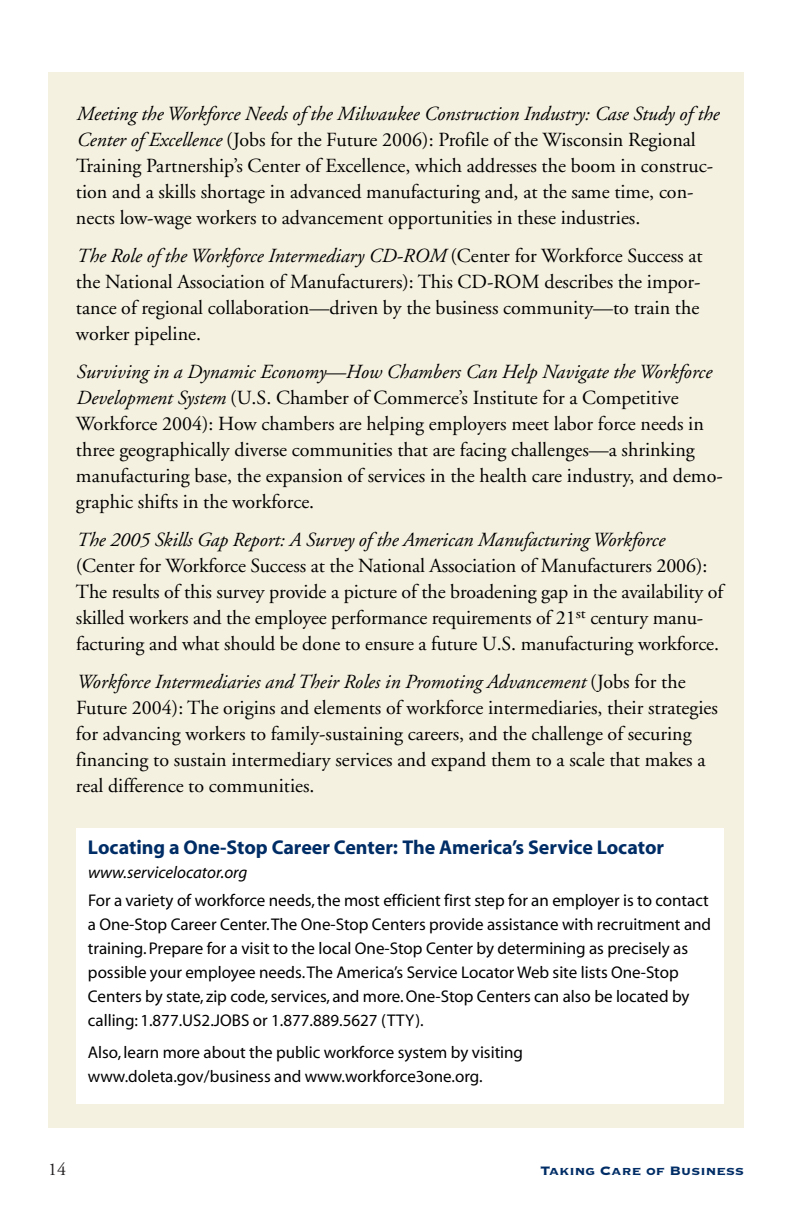
<style>
.page{position:relative;width:792px;height:1224px;background:#fff}
.page>*{position:absolute;margin:0;border:0;box-sizing:border-box;transform-origin:0 0}
.t1{font:20px/26px "Adobe Garamond";color:#000}
.t2{font:italic 20px "Adobe Garamond";letter-spacing:-.005em;color:#000}
.t3{font:700 20px "Myriad";color:#002d66}
.t4{font:18px "Adobe Garamond";color:#231f20}
.t5{font:17px/24px "Myriad";color:#000}
.t6{font:italic 17px "Myriad";color:#000}
.t7{font:16px "Copperplate Thirty Three BC";color:#002d66}
.s1{font-style:italic}
</style>
<div class="page">
<div style="left:48px;top:72px;width:696px;height:1056px;background:#f5f1e0"></div>
<div style="left:76px;top:829px;width:648px;height:275px;background:#fff"></div>
<p class="t1" style="left:76px;top:103px;width:644px"><span class="s1">Meeting the Workforce Needs of the Milwaukee Construction Industry: Case Study of the Center of Excellence</span> (Jobs for the Future 2006): Profile of the Wisconsin Regional Training Partnership’s Center of Excellence, which addresses the boom in construc&shy;tion and a skills shortage in advanced manufacturing and, at the same time, con&shy;nects low-wage workers to advancement opportunities in these industries.</p>
<p class="t1" style="left:76px;top:245px;width:628px"><span class="s1">The Role of the Workforce Intermediary CD-ROM</span> (Center for Workforce Success at the National Association of Manufacturers): This CD-ROM describes the impor&shy;tance of regional collaboration—driven by the business community—to train the worker pipeline.</p>
<p class="t1" style="left:76px;top:361px;width:648px"><span class="s1">Surviving in a Dynamic Economy—How Chambers Can Help Navigate the Workforce Development System</span> (U.S. Chamber of Commerce’s Institute for a Competitive Workforce 2004): How chambers are helping employers meet labor force needs in three geographically diverse communities that are facing challenges—a shrinking manufacturing base, the expansion of services in the health care industry, and demo&shy;graphic shifts in the workforce.</p>
<p class="t2" style="left:76px;top:532px;width:590px">The 2005 Skills Gap Report: A Survey of the American Manufacturing Workforce</p>
<p class="t1" style="left:76px;top:555px;width:649px">(Center for Workforce Success at the National Association of Manufacturers 2006):<br>The results of this survey provide a picture of the broadening gap in the availability of skilled workers and the employee performance requirements of 21<sup>st</sup> century manu&shy;facturing and what should be done to ensure a future U.S. manufacturing workforce.</p>
<p class="t1" style="left:76px;top:671px;width:643px"><span class="s1">Workforce Intermediaries and Their Roles in Promoting Advancement</span> (Jobs for the Future 2004): The origins and elements of workforce intermediaries, their strategies for advancing workers to family-sustaining careers, and the challenge of securing financing to sustain intermediary services and expand them to a scale that makes a real difference to communities.</p>
<p class="t3" style="left:88px;top:840px;width:578px">Locating a One-Stop Career Center: The America’s Service Locator</p>
<p class="t6" style="left:88px;top:866px;width:161px">www.servicelocator.org</p>
<p class="t5" style="left:88px;top:890px;width:625px">For a variety of workforce needs,the most efficient first step for an employer is to contact a One-Stop Career Center.The One-Stop Centers provide assistance with recruitment and training.Prepare for a visit to the local One-Stop Center by determining as precisely as possible your employee needs.The America’s Service Locator Web site lists One-Stop Centers by state, zip code,services, and more.One-Stop Centers can also be located by calling: 1.877.US2.JOBS or 1.877.889.5627 (TTY).</p>
<p class="t5" style="left:88px;top:1042px;width:437px">Also, learn more about the public workforce system by visiting www.doleta.gov/business and www.workforce3one.org.</p>
<p class="t4" style="left:48px;top:1162px;width:19px">14</p>
<p class="t7" style="left:540px;top:1160px;width:205px">Taking Care of Business</p>
</div>
